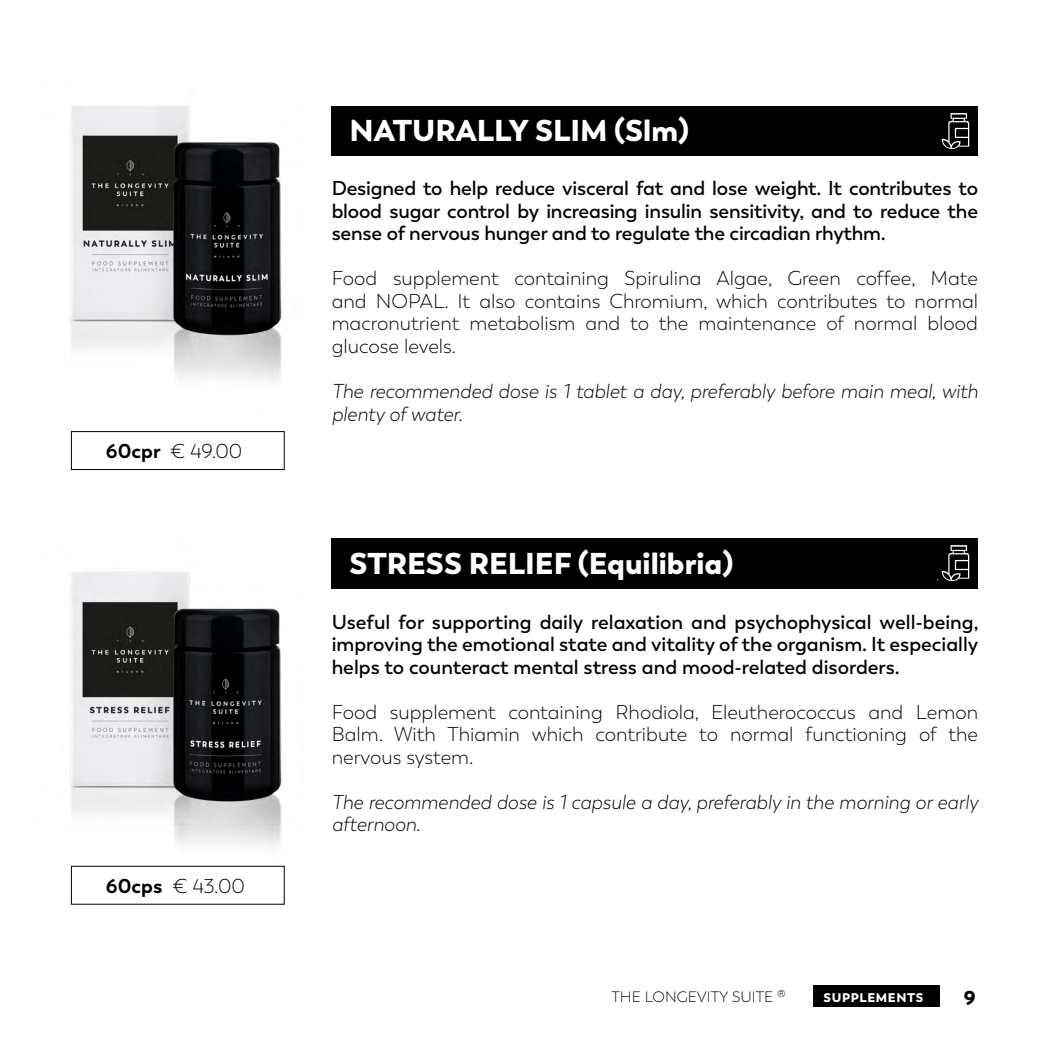
<style>
.page{position:relative;width:1049px;height:1049px;background:#fff}
.page>*{position:absolute;margin:0;border:0;box-sizing:border-box;transform-origin:0 0}
.t1{font:900 30px "Trenda";color:#fff}
.t2{font:600 20px/22.5px "Trenda";letter-spacing:-.01em;color:#010202;text-align:justify}
.t3{font:300 20px/22.5px "Trenda";color:#010202;text-align:justify}
.t4{font:italic 300 20px/22.5px "Trenda";color:#010202}
.t5{font:300 20px "Trenda";letter-spacing:-.005em;color:#000}
.t6{font:900 20px "Trenda";color:#000}
.t7{font:300 15px "Trenda";color:#000}
.t8{font:900 12.5px "Trenda";letter-spacing:.05em;color:#fff}
.s1{font-weight:700}
</style>
<div class="page">
<div style="left:332px;top:106px;width:646px;height:49px;background:#000"></div>
<div style="left:332px;top:538px;width:646px;height:50px;background:#000"></div>
<svg style="left:942px;top:113px;width:27px;height:36px"></svg>
<svg style="left:942px;top:545px;width:27px;height:36px"></svg>
<div style="left:71px;top:431px;width:214px;height:39px;border:1px solid #000"></div>
<div style="left:71px;top:866px;width:214px;height:38px;border:1px solid #000"></div>
<img style="left:70px;top:105px;width:306px;height:275px">
<img style="left:70px;top:538px;width:306px;height:328px">
<div style="left:813px;top:985px;width:126px;height:22px;background:#000"></div>
<p class="t5" style="left:106px;top:440px;width:138px"><span class="s1">60cpr</span> € 49.00</p>
<p class="t5" style="left:106px;top:875px;width:141px"><span class="s1">60cps</span> € 43.00</p>
<p class="t1" style="left:349px;top:111px;width:341px">NATURALLY SLIM (Slm)</p>
<p class="t2" style="left:332px;top:177px;width:648px">Designed to help reduce visceral fat and lose weight. It contributes to blood sugar control by increasing insulin sensitivity, and to reduce the sense of nervous hunger and to regulate the circadian rhythm.</p>
<p class="t3" style="left:332px;top:268px;width:648px">Food supplement containing Spirulina Algae, Green coffee, Mate and NOPAL. It also contains Chromium, which contributes to normal macronutrient metabolism and to the maintenance of normal blood glucose levels.</p>
<p class="t4" style="left:332px;top:380px;width:648px">The recommended dose is 1 tablet a day, preferably before main meal, with plenty of water.</p>
<p class="t1" style="left:349px;top:544px;width:386px">STRESS RELIEF (Equilibria)</p>
<p class="t2" style="left:332px;top:610px;width:648px">Useful for supporting daily relaxation and psychophysical well-being, improving the emotional state and vitality of the organism. It especially helps to counteract mental stress and mood-related disorders.</p>
<p class="t3" style="left:332px;top:701px;width:648px">Food supplement containing Rhodiola, Eleutherococcus and Lemon Balm. With Thiamin which contribute to normal functioning of the nervous system.</p>
<p class="t4" style="left:332px;top:791px;width:648px">The recommended dose is 1 capsule a day, preferably in the morning or early afternoon.</p>
<p class="t7" style="left:611px;top:988px;width:176px">THE LONGEVITY SUITE <sup>®</sup></p>
<p class="t8" style="left:823px;top:989px;width:101px">SUPPLEMENTS</p>
<p class="t6" style="left:964px;top:985px;width:13px">9</p>
</div>
